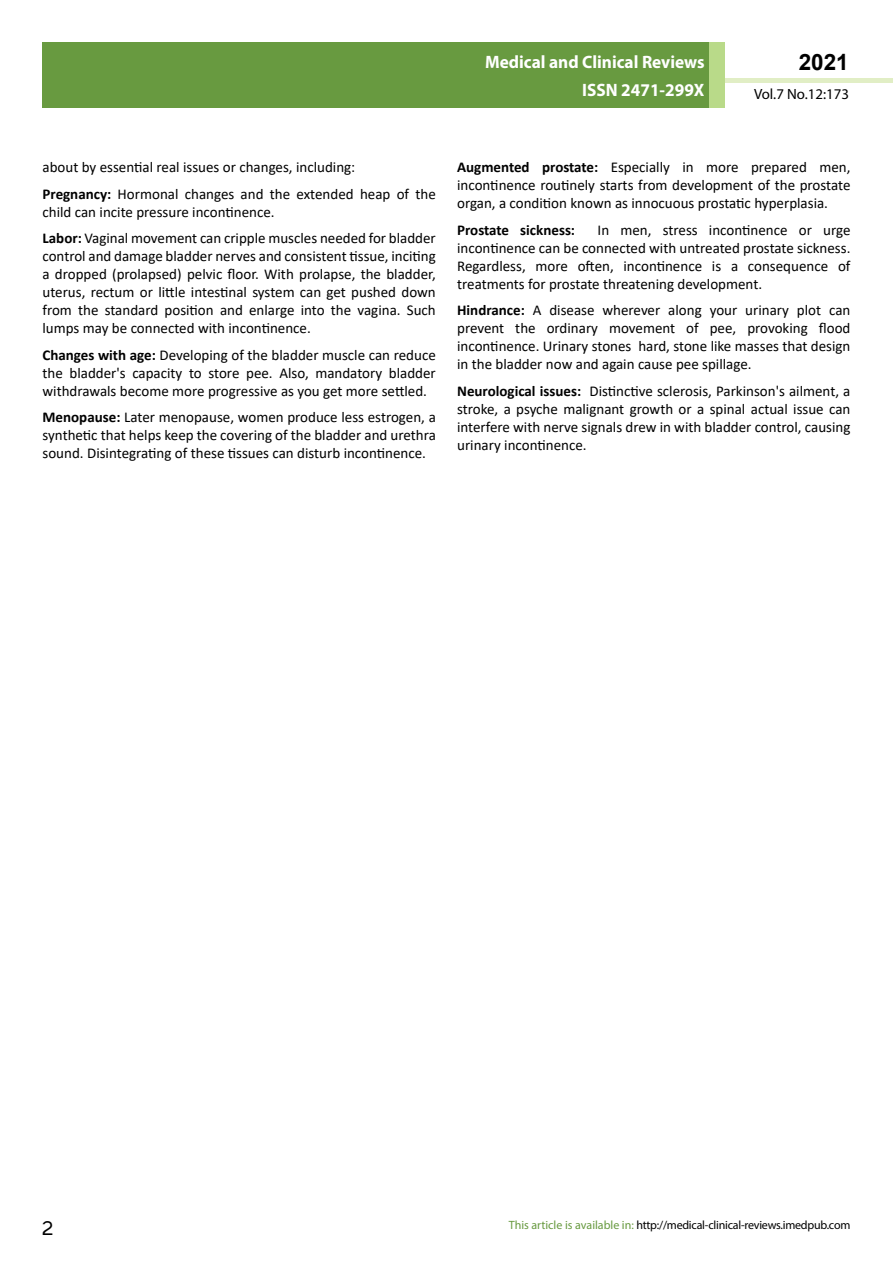
<style>
.page{position:relative;width:893px;height:1263px;background:#fff}
.page>*{position:absolute;margin:0;border:0;box-sizing:border-box;transform-origin:0 0}
.t1{font:25.5px "Tunga";color:#000}
.t2{font:700 22.5px "Arial";color:#000}
.t3{font:700 18px/21.6px "Myriad Pro";color:#fff;text-align:right;scale:.96 1}
.t4{font:15px/18px "Calibri";color:#000;text-align:justify}
.t5{font:700 15px "Calibri";color:#000}
.t6{font:14.85px "Myriad Pro";color:#000}
.t7{font:12px "Myriad Pro";letter-spacing:-.02em;color:#000}
.s1{font-weight:700}
.s2{color:#689a40}
</style>
<div class="page">
<hr style="left:725px;top:78px;width:168px;height:4px;background:#e1eec5">
<div style="left:43px;top:42px;width:666px;height:66px;background:#689a40"></div>
<div style="left:709px;top:42px;width:16px;height:66px;background:#b9da89"></div>
<p class="t3" style="left:517px;top:53px;width:198px">ARCHIVOS DE MEDICINA<br>ISSN 1708-9465</p>
<h2 class="t2" style="left:799px;top:46px;width:52px">2021</h2>
<p class="t3" style="left:485px;top:47px;width:230px;line-height:28px">Medical and Clinical Reviews<br>ISSN 2471-299X</p>
<p class="t6" style="left:754px;top:84px;width:96px">Vol.7 No.12:173</p>
<p class="t4" style="left:43px;top:154px;width:395px;line-height:26.5px">about by essential real issues or changes, including:<br><span class="s1">Pregnancy:</span> Hormonal changes and the extended heap of the</p>
<p class="t4" style="left:43px;top:198px;width:395px;line-height:26.5px">child can incite pressure incontinence.<br><span class="s1">Labor:</span> Vaginal movement can cripple muscles needed for bladder</p>
<p class="t4" style="left:43px;top:247px;width:395px">control and damage bladder nerves and consistent tissue, inciting a dropped (prolapsed) pelvic floor. With prolapse, the bladder, uterus, rectum or little intestinal system can get pushed down from the standard position and enlarge into the vagina. Such lumps may be connected with incontinence.</p>
<p class="t4" style="left:43px;top:346px;width:395px"><span class="s1">Changes with age:</span> Developing of the bladder muscle can reduce the bladder's capacity to store pee. Also, mandatory bladder withdrawals become more progressive as you get more settled.</p>
<p class="t4" style="left:43px;top:408px;width:395px"><span class="s1">Menopause:</span> Later menopause, women produce less estrogen, a synthetic that helps keep the covering of the bladder and urethra sound. Disintegrating of these tissues can disturb incontinence.</p>
<p class="t4" style="left:457px;top:158px;width:395px"><span class="s1">Augmented prostate:</span> Especially in more prepared men, incontinence routinely starts from development of the prostate organ, a condition known as innocuous prostatic hyperplasia.</p>
<p class="t5" style="left:457px;top:219px;width:119px">Prostate sickness:</p>
<p class="t4" style="left:457px;top:221px;width:395px;text-indent:140px">In men, stress incontinence or urge incontinence can be connected with untreated prostate sickness.<br>Regardless, more often, incontinence is a consequence of treatments for prostate threatening development.</p>
<p class="t4" style="left:457px;top:301px;width:395px"><span class="s1">Hindrance:</span> A disease wherever along your urinary plot can prevent the ordinary movement of pee, provoking flood incontinence. Urinary stones hard, stone like masses that design in the bladder now and again cause pee spillage.</p>
<p class="t4" style="left:457px;top:382px;width:395px"><span class="s1">Neurological issues:</span> Distinctive sclerosis, Parkinson's ailment, a stroke, a psyche malignant growth or a spinal actual issue can interfere with nerve signals drew in with bladder control, causing urinary incontinence.</p>
<h1 class="t1" style="left:42px;top:1211px;width:13px">2</h1>
<p class="t7" style="left:509px;top:1218px;width:343px"><span class="s2">This article is available in:</span> http://medical-clinical-reviews.imedpub.com</p>
</div>
